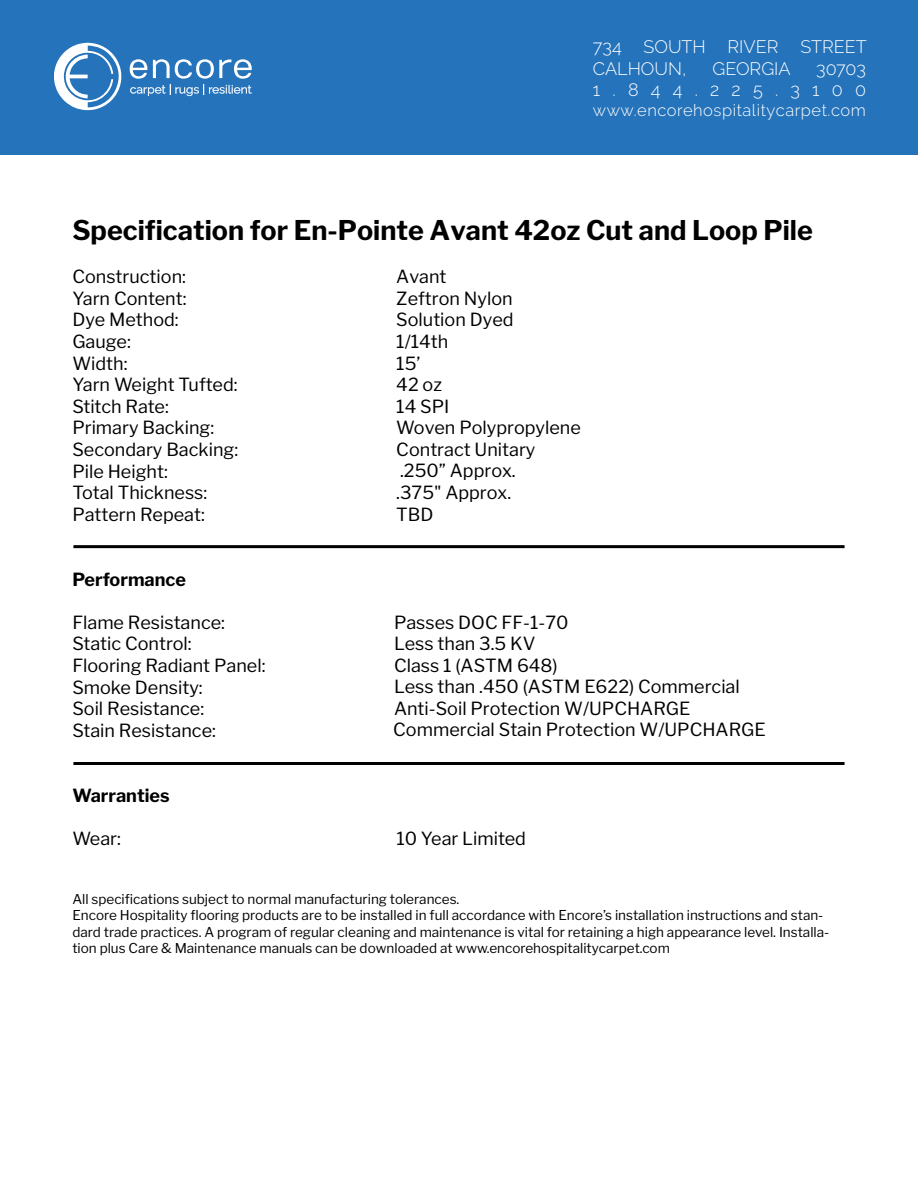
<style>
.page{position:relative;width:918px;height:1188px;background:#fff}
.page>*{position:absolute;margin:0;border:0;box-sizing:border-box;transform-origin:0 0}
.t1{font:700 27px "Libre Franklin";color:#000}
.t2{font:18px/21.6px "Libre Franklin";color:#000}
.t3{font:300 18px/21.6px "Raleway";color:#fff}
.t4{font:700 18px "Libre Franklin";color:#000}
.t5{font:300 18px/21.6px "Raleway";letter-spacing:.68em;color:#fff;text-align:right}
.t6{font:300 16.5px "Raleway";letter-spacing:.035em;color:#fff}
.t7{font:13.5px/16.2px "Libre Franklin";color:#000}
</style>
<div class="page">
<div style="left:0;top:0;width:918px;height:154px;background:#2573bb"></div>
<svg style="left:130px;top:59px;width:122px;height:37px"></svg>
<svg style="left:54px;top:43px;width:67px;height:67px"></svg>
<hr style="left:73px;top:545px;width:772px;height:3px;background:#000">
<hr style="left:73px;top:762px;width:772px;height:3px;background:#000">
<p class="t3" style="left:593px;top:36px;width:275px">734 SOUTH RIVER STREET<br>CALHOUN,</p>
<p class="t3" style="left:712px;top:57px;width:80px">GEORGIA</p>
<p class="t5" style="left:593px;top:57px;width:275px">30703<br>1.844.225.3100</p>
<p class="t6" style="left:593px;top:100px;width:275px">www.encorehospitalitycarpet.com</p>
<h1 class="t1" style="left:72px;top:214px;width:742px">Specification for En-Pointe Avant 42oz Cut and Loop Pile</h1>
<p class="t2" style="left:72px;top:266px;width:167px">Construction:<br>Yarn Content:<br>Dye Method:<br>Gauge:<br>Width:<br>Yarn Weight Tufted:<br>Stitch Rate:<br>Primary Backing:<br>Secondary Backing:<br>Pile Height:<br>Total Thickness:<br>Pattern Repeat:</p>
<p class="t2" style="left:396px;top:264px;width:186px">Avant<br>Zeftron Nylon<br>Solution Dyed<br>1/14th<br>15’<br>42 oz<br>14 SPI<br>Woven Polypropylene<br>Contract Unitary .250” Approx.<br>.375" Approx.<br>TBD</p>
<p class="t4" style="left:72px;top:568px;width:115px">Performance</p>
<p class="t2" style="left:72px;top:611px;width:195px">Flame Resistance:<br>Static Control:<br>Flooring Radiant Panel:<br>Smoke Density:<br>Soil Resistance:<br>Stain Resistance:</p>
<p class="t2" style="left:393px;top:611px;width:374px">Passes DOC FF-1-70<br>Less than 3.5 KV<br>Class 1 (ASTM 648)<br>Less than .450 (ASTM E622) Commercial<br>Anti-Soil Protection W/UPCHARGE<br>Commercial Stain Protection W/UPCHARGE</p>
<p class="t4" style="left:72px;top:784px;width:99px">Warranties</p>
<p class="t2" style="left:72px;top:827px;width:50px">Wear:</p>
<p class="t2" style="left:396px;top:827px;width:131px">10 Year Limited</p>
<p class="t7" style="left:72px;top:891px;width:758px">All specifications subject to normal manufacturing tolerances.<br>Encore Hospitality flooring products are to be installed in full accordance with Encore’s installation instructions and stan&shy;dard trade practices. A program of regular cleaning and maintenance is vital for retaining a high appearance level. Installa&shy;tion plus Care &amp; Maintenance manuals can be downloaded at www.encorehospitalitycarpet.com</p>
</div>
